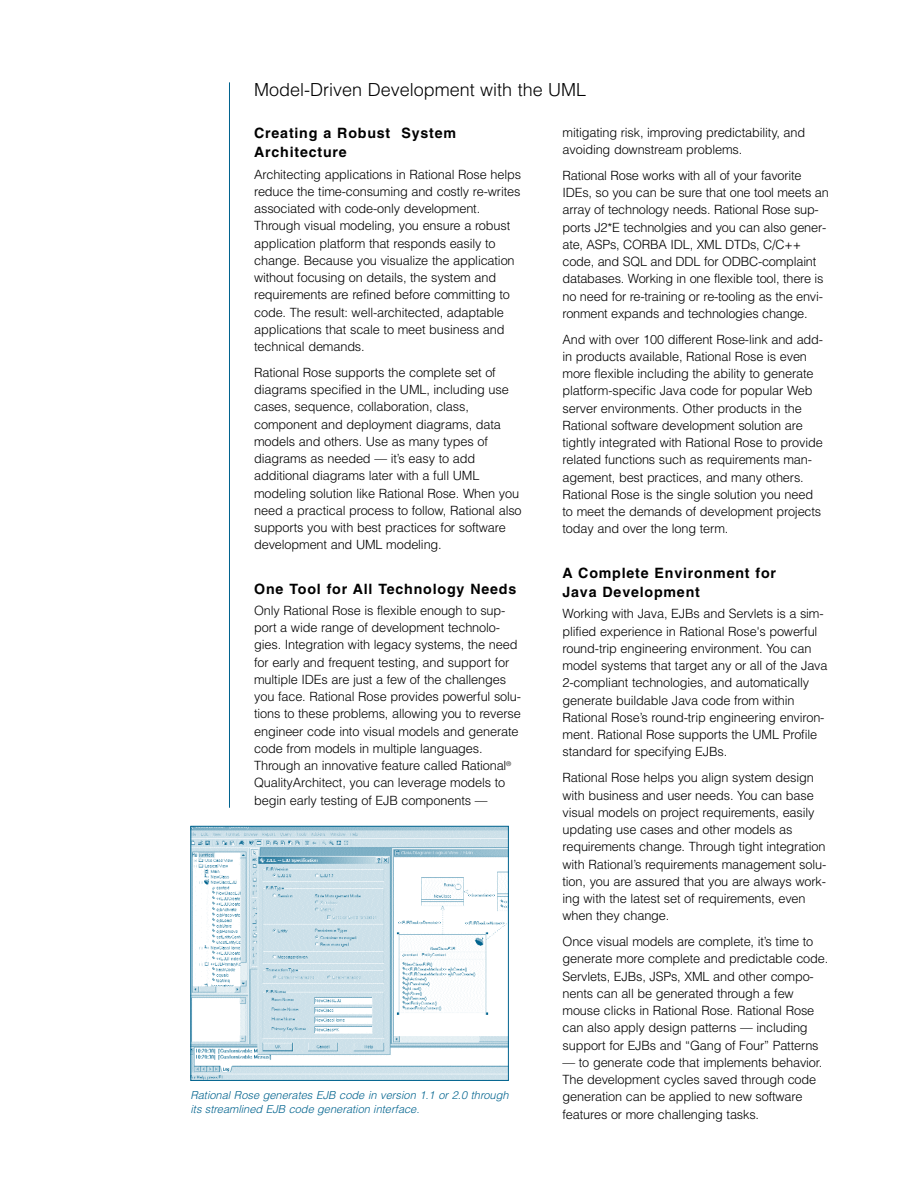
<style>
.page{position:relative;width:918px;height:1188px;background:#fff}
.page>*{position:absolute;margin:0;border:0;box-sizing:border-box;transform-origin:0 0}
.t1{font:300 18px "Helvetica";color:#000}
.t2{font:700 14.25px/19.5px "Helvetica";letter-spacing:.055em;color:#000}
.t3{font:300 12.75px/17.2px "Helvetica";letter-spacing:-.01em;color:#000}
.t4{font:italic 300 11.1px/13.8px "Helvetica";color:#00638e}
</style>
<div class="page">
<img style="left:192px;top:828px;width:315px;height:251px">
<div style="left:190px;top:826px;width:319px;height:255px;border:1px solid #00638e"></div>
<hr style="left:229px;top:82px;width:1px;height:726px;background:#00638e">
<h1 class="t1" style="left:254px;top:83px;width:334px">Model-Driven Development with the UML</h1>
<p class="t2" style="left:254px;top:124px;width:203px">Creating a Robust System<br>Architecture</p>
<p class="t3" style="left:254px;top:167px;width:268px">Architecting applications in Rational Rose helps reduce the time-consuming and costly re-writes associated with code-only development.<br>Through visual modeling, you ensure a robust application platform that responds easily to change. Because you visualize the application without focusing on details, the system and requirements are refined before committing to code. The result: well-architected, adaptable applications that scale to meet business and technical demands.</p>
<p class="t3" style="left:254px;top:365px;width:269px">Rational Rose supports the complete set of diagrams specified in the UML, including use cases, sequence, collaboration, class, component and deployment diagrams, data models and others. Use as many types of diagrams as needed — it’s easy to add additional diagrams later with a full UML modeling solution like Rational Rose. When you need a practical process to follow, Rational also supports you with best practices for software development and UML modeling.</p>
<p class="t2" style="left:254px;top:580px;width:264px">One Tool for All Technology Needs</p>
<p class="t3" style="left:254px;top:603px;width:268px">Only Rational Rose is flexible enough to sup&shy;port a wide range of development technolo&shy;gies. Integration with legacy systems, the need for early and frequent testing, and support for multiple IDEs are just a few of the challenges you face. Rational Rose provides powerful solu&shy;tions to these problems, allowing you to reverse engineer code into visual models and generate code from models in multiple languages.<br>Through an innovative feature called Rational<sup>® </sup>QualityArchitect, you can leverage models to begin early testing of EJB components —</p>
<p class="t4" style="left:190px;top:1090px;width:320px">Rational Rose generates EJB code in version 1.1 or 2.0 through its streamlined EJB code generation interface.</p>
<p class="t3" style="left:563px;top:125px;width:244px">mitigating risk, improving predictability, and avoiding downstream problems.</p>
<p class="t3" style="left:563px;top:168px;width:268px">Rational Rose works with all of your favorite IDEs, so you can be sure that one tool meets an array of technology needs. Rational Rose sup&shy;ports J2*E technolgies and you can also gener&shy;ate, ASPs, CORBA IDL, XML DTDs, C/C++ code, and SQL and DDL for ODBC-complaint databases. Working in one flexible tool, there is no need for re-training or re-tooling as the envi&shy;ronment expands and technologies change.</p>
<p class="t3" style="left:563px;top:332px;width:262px">And with over 100 different Rose-link and add&shy;in products available, Rational Rose is even more flexible including the ability to generate platform-specific Java code for popular Web server environments. Other products in the Rational software development solution are tightly integrated with Rational Rose to provide related functions such as requirements man&shy;agement, best practices, and many others.<br>Rational Rose is the single solution you need to meet the demands of development projects today and over the long term.</p>
<p class="t2" style="left:563px;top:564px;width:215px">A Complete Environment for<br>Java Development</p>
<p class="t3" style="left:563px;top:607px;width:267px">Working with Java, EJBs and Servlets is a sim&shy;plified experience in Rational Rose's powerful round-trip engineering environment. You can model systems that target any or all of the Java 2-compliant technologies, and automatically generate buildable Java code from within Rational Rose’s round-trip engineering environ&shy;ment. Rational Rose supports the UML Profile standard for specifying EJBs.</p>
<p class="t3" style="left:563px;top:770px;width:265px">Rational Rose helps you align system design with business and user needs. You can base visual models on project requirements, easily updating use cases and other models as requirements change. Through tight integration with Rational’s requirements management solu&shy;tion, you are assured that you are always work&shy;ing with the latest set of requirements, even when they change.</p>
<p class="t3" style="left:563px;top:934px;width:267px">Once visual models are complete, it’s time to generate more complete and predictable code.<br>Servlets, EJBs, JSPs, XML and other compo&shy;nents can all be generated through a few mouse clicks in Rational Rose. Rational Rose can also apply design patterns — including support for EJBs and “Gang of Four” Patterns</p>
<p class="t3" style="left:563px;top:1055px;width:261px">— to generate code that implements behavior.<br>The development cycles saved through code generation can be applied to new software features or more challenging tasks.</p>
</div>
